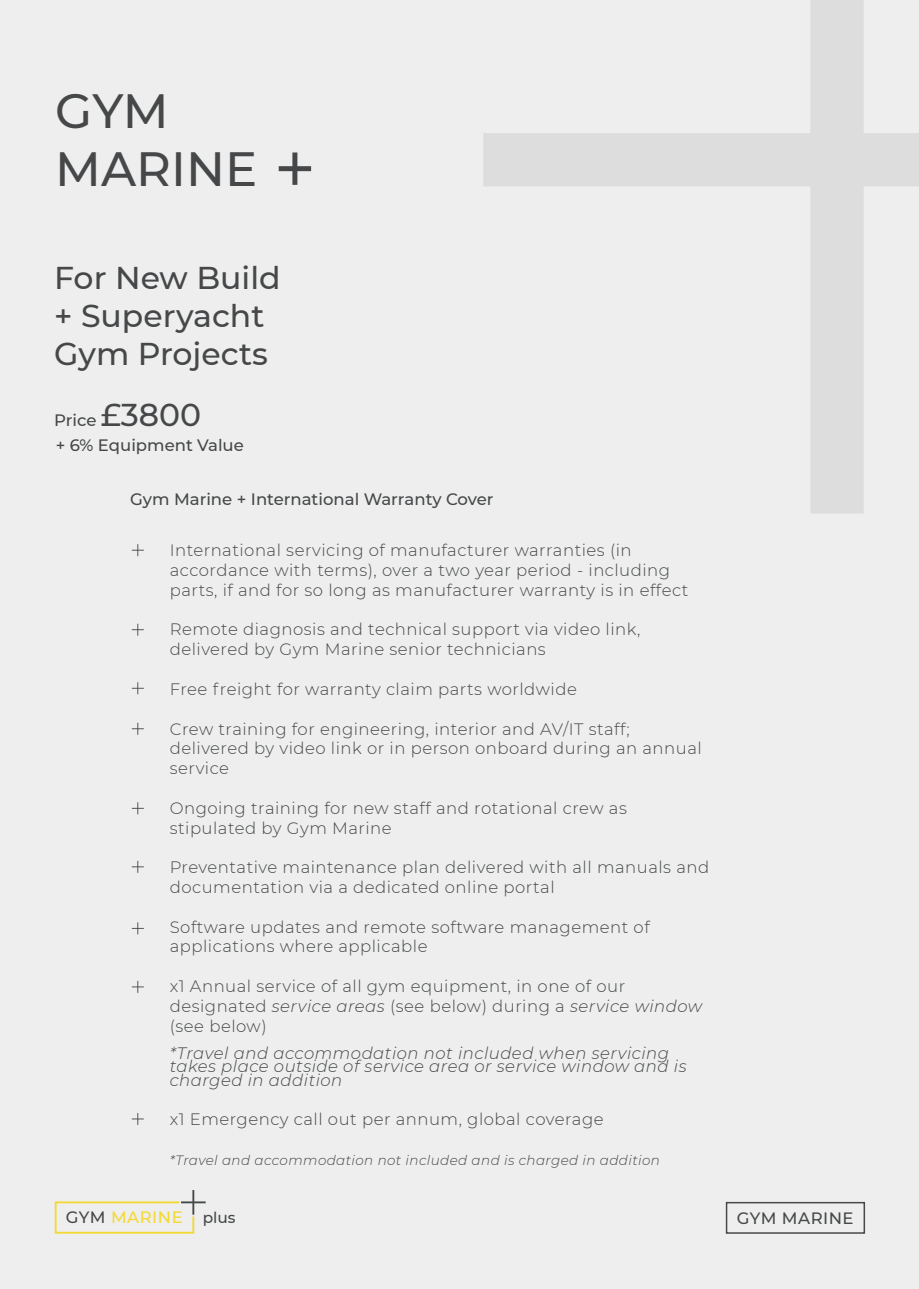
<style>
.page{position:relative;width:919px;height:1289px;background:#fff}
.page>*{position:absolute;margin:0;border:0;box-sizing:border-box;transform-origin:0 0}
.t1{font:500 48px/57.6px "Montserrat";color:#454749}
.t2{font:500 31.5px/37.8px "Montserrat";color:#454749}
.t3{font:300 16.5px/19.8px "Montserrat";letter-spacing:.03em;color:#454749}
.t4{font:italic 300 16.5px/13.5px "Montserrat";letter-spacing:.03em;color:#454749}
.t5{font:500 16.5px/25.5px "Montserrat";color:#454749}
.t6{font:500 16.5px "Montserrat";letter-spacing:.03em;color:#f4d933}
.t7{font:500 16.5px "Montserrat";letter-spacing:.03em;color:#464849}
.t8{font:italic 300 13.5px "Montserrat";letter-spacing:.03em;color:#454749}
.s1{font-size:31.5px}
.s2{font-style:italic}
.s3{color:#454749}
.s4{font-size:15.45px;color:#454749}
</style>
<div class="page">
<div style="left:0;top:0;width:918px;height:1288px;background:#edeeed"></div>
<svg style="left:132px;top:544px;width:12px;height:12px"></svg>
<svg style="left:132px;top:623px;width:12px;height:12px"></svg>
<svg style="left:132px;top:682px;width:12px;height:12px"></svg>
<svg style="left:132px;top:722px;width:12px;height:12px"></svg>
<svg style="left:132px;top:802px;width:12px;height:12px"></svg>
<svg style="left:132px;top:860px;width:12px;height:12px"></svg>
<svg style="left:132px;top:922px;width:12px;height:12px"></svg>
<svg style="left:132px;top:981px;width:12px;height:11px"></svg>
<svg style="left:132px;top:1113px;width:12px;height:11px"></svg>
<svg style="left:279px;top:152px;width:32px;height:33px"></svg>
<svg style="left:483px;top:0;width:435px;height:513px"></svg>
<svg style="left:54px;top:1200px;width:141px;height:34px"></svg>
<hr style="left:192px;top:1189px;width:2px;height:25px;background:#454749">
<hr style="left:181px;top:1201px;width:25px;height:2px;background:#454749">
<svg style="left:725px;top:1201px;width:140px;height:33px"></svg>
<h1 class="t1" style="left:55px;top:81px;width:203px">GYM<br>MARINE</h1>
<h2 class="t2" style="left:54px;top:258px;width:228px">For New Build + Superyacht<br>Gym Projects</h2>
<p class="t5" style="left:54px;top:406px;width:191px">Price <span class="s1">£3800<br></span>+ 6% Equipment Value</p>
<p class="t5" style="left:130px;top:485px;width:365px">Gym Marine + International Warranty Cover</p>
<p class="t3" style="left:170px;top:540px;width:520px">International servicing of manufacturer warranties (in accordance with terms), over a two year period - including parts, if and for so long as manufacturer warranty is in effect</p>
<p class="t3" style="left:170px;top:619px;width:472px">Remote diagnosis and technical support via video link, delivered by Gym Marine senior technicians</p>
<p class="t3" style="left:170px;top:678px;width:408px">Free freight for warranty claim parts worldwide</p>
<p class="t3" style="left:170px;top:718px;width:533px">Crew training for engineering, interior and AV/IT staff; delivered by video link or in person onboard during an annual service</p>
<p class="t3" style="left:170px;top:797px;width:458px">Ongoing training for new staff and rotational crew as stipulated by Gym Marine</p>
<p class="t3" style="left:170px;top:856px;width:541px">Preventative maintenance plan delivered with all manuals and documentation via a dedicated online portal</p>
<p class="t3" style="left:170px;top:916px;width:481px">Software updates and remote software management of applications where applicable</p>
<p class="t3" style="left:170px;top:975px;width:534px">x1 Annual service of all gym equipment, in one of our designated <span class="s2">service areas</span> (see below) during a <span class="s2">service window </span>(see below)</p>
<p class="t4" style="left:170px;top:1045px;width:518px">*Travel and accommodation not included when servicing takes place outside of service area or service window and is charged in addition</p>
<p class="t3" style="left:170px;top:1108px;width:435px">x1 Emergency call out per annum, global coverage</p>
<p class="t8" style="left:170px;top:1150px;width:491px">*Travel and accommodation not included and is charged in addition</p>
<p class="t6" style="left:66px;top:1205px;width:171px"><span class="s3">GYM</span> MARINE <span class="s4">plus</span></p>
<p class="t7" style="left:736px;top:1206px;width:118px">GYM MARINE</p>
</div>
